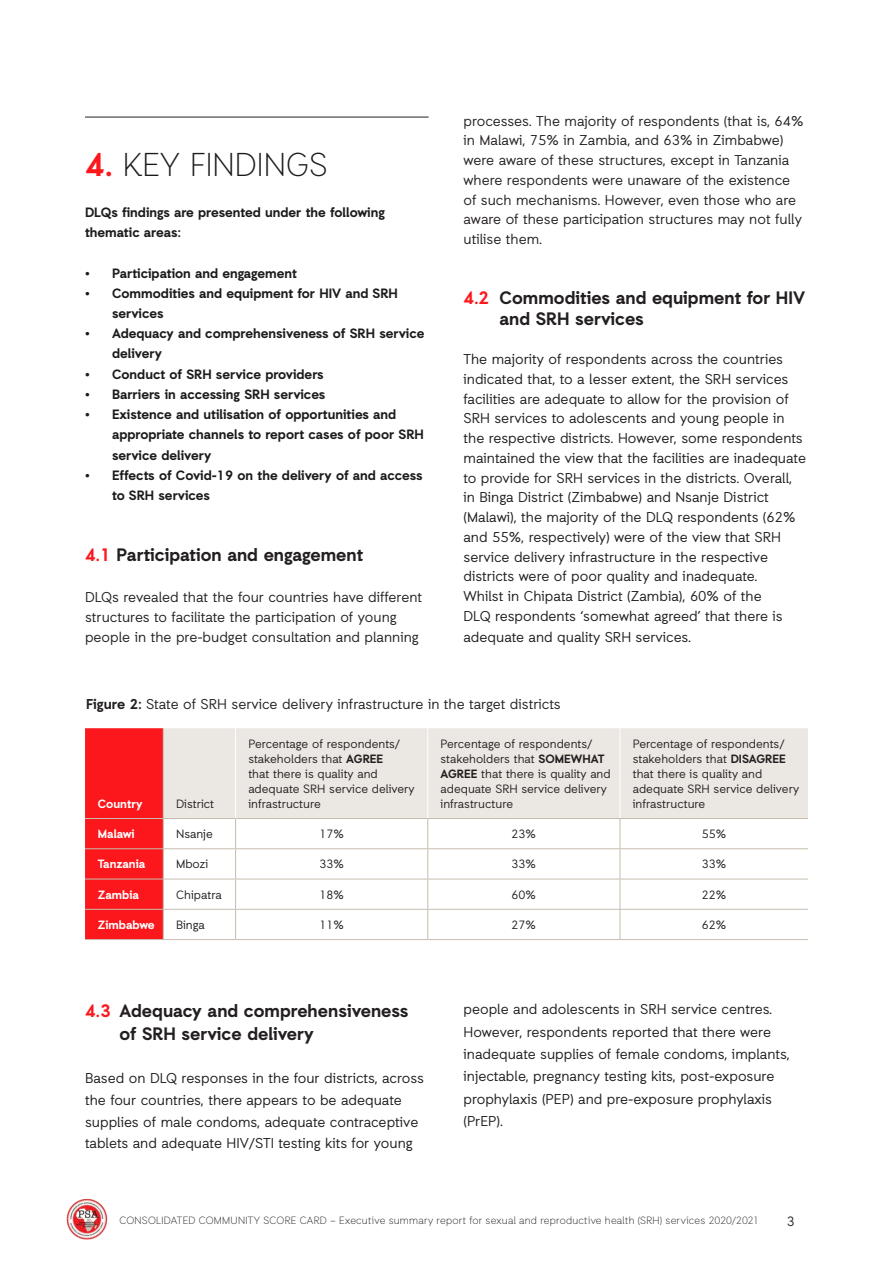
<style>
.page{position:relative;width:893px;height:1263px;background:#fff}
.page>*{position:absolute;margin:0;border:0;box-sizing:border-box;transform-origin:0 0}
.t1{font:300 33px "Auxilia";color:#1c1c1c}
.t2{font:700 18px "Auxilia";color:#231f20}
.t3{font:14.25px/19.8px "Auxilia";color:#1c1c1c}
.t4{font:14.25px/19.8px "Auxilia";color:#231f20}
.t5{font:700 13.5px/20.2px "Auxilia";color:#1c1c1c}
.t6{font:13.5px "Auxilia";color:#231f20}
.t7{font:12px/15px "Auxilia";color:#231f20}
.t8{font:12px "Auxilia";color:#1c1c1c}
.t9{font:700 12px "Auxilia";color:#fff}
.t10{font:300 10.5px "Auxilia";letter-spacing:.025em;color:#231f20}
.s1{font-weight:700;color:#fb171c}
.s2{color:#fb171c}
.s3{font-weight:700}
</style>
<div class="page">
<img style="left:66px;top:1199px;width:42px;height:41px">
<hr style="left:85px;top:117px;width:344px;height:1px;background:#231f20">
<div style="left:164px;top:728px;width:644px;height:90px;background:#ebe8e3"></div>
<hr style="left:427px;top:849px;width:1px;height:30px;background:#c6bdae">
<hr style="left:236px;top:879px;width:192px;height:1px;background:#c6bdae">
<hr style="left:428px;top:879px;width:192px;height:1px;background:#c6bdae">
<hr style="left:427px;top:879px;width:1px;height:30px;background:#c6bdae">
<hr style="left:236px;top:909px;width:192px;height:1px;background:#c6bdae">
<hr style="left:428px;top:909px;width:192px;height:1px;background:#c6bdae">
<svg style="left:427px;top:910px;width:1px;height:29px"></svg>
<hr style="left:236px;top:939px;width:192px;height:1px;background:#c6bdae">
<hr style="left:428px;top:939px;width:192px;height:1px;background:#c6bdae">
<hr style="left:85px;top:939px;width:78px;height:1px;background:#c6bdae">
<hr style="left:620px;top:849px;width:1px;height:30px;background:#c6bdae">
<hr style="left:620px;top:879px;width:188px;height:1px;background:#c6bdae">
<hr style="left:620px;top:879px;width:1px;height:30px;background:#c6bdae">
<hr style="left:620px;top:909px;width:188px;height:1px;background:#c6bdae">
<svg style="left:620px;top:910px;width:1px;height:29px"></svg>
<hr style="left:620px;top:939px;width:188px;height:1px;background:#c6bdae">
<hr style="left:427px;top:728px;width:1px;height:90px;background:#fff">
<hr style="left:620px;top:728px;width:1px;height:90px;background:#fff">
<hr style="left:236px;top:818px;width:192px;height:1px;background:#c6bdae">
<hr style="left:428px;top:818px;width:192px;height:1px;background:#c6bdae">
<svg style="left:427px;top:819px;width:1px;height:29px"></svg>
<hr style="left:620px;top:818px;width:188px;height:1px;background:#c6bdae">
<svg style="left:620px;top:819px;width:1px;height:29px"></svg>
<hr style="left:236px;top:848px;width:192px;height:1px;background:#c6bdae">
<hr style="left:428px;top:848px;width:192px;height:1px;background:#c6bdae">
<hr style="left:620px;top:848px;width:188px;height:1px;background:#c6bdae">
<hr style="left:163px;top:818px;width:73px;height:1px;background:#c6bdae">
<svg style="left:235px;top:819px;width:1px;height:29px"></svg>
<hr style="left:163px;top:848px;width:73px;height:1px;background:#c6bdae">
<hr style="left:235px;top:849px;width:1px;height:30px;background:#c6bdae">
<hr style="left:163px;top:879px;width:73px;height:1px;background:#c6bdae">
<hr style="left:235px;top:879px;width:1px;height:30px;background:#c6bdae">
<hr style="left:163px;top:909px;width:73px;height:1px;background:#c6bdae">
<svg style="left:85px;top:728px;width:79px;height:211px;background:#f91d21"></svg>
<svg style="left:235px;top:910px;width:1px;height:29px"></svg>
<hr style="left:163px;top:939px;width:73px;height:1px;background:#c6bdae">
<hr style="left:235px;top:728px;width:1px;height:90px;background:#fff">
<p class="t1" style="left:85px;top:144px;width:244px"><span class="s1">4.</span> KEY FINDINGS</p>
<p class="t5" style="left:85px;top:202px;width:301px">DLQs findings are presented under the following thematic areas:</p>
<p class="t5" style="left:85px;top:262px;width:213px">• Participation and engagement</p>
<p class="t5" style="left:112px;top:283px;width:287px;text-indent:-27px">• Commodities and equipment for HIV and SRH services</p>
<p class="t5" style="left:112px;top:323px;width:314px;text-indent:-27px">• Adequacy and comprehensiveness of SRH service delivery</p>
<p class="t5" style="left:85px;top:363px;width:240px">• Conduct of SRH service providers</p>
<p class="t5" style="left:85px;top:384px;width:242px">• Barriers in accessing SRH services</p>
<p class="t5" style="left:112px;top:404px;width:313px;text-indent:-27px">• Existence and utilisation of opportunities and appropriate channels to report cases of poor SRH service delivery</p>
<p class="t5" style="left:112px;top:464px;width:312px;text-indent:-27px">• Effects of Covid-19 on the delivery of and access to SRH services</p>
<p class="t2" style="left:85px;top:544px;width:280px"><span class="s2">4.1</span> Participation and engagement</p>
<p class="t4" style="left:85px;top:586px;width:339px;line-height:20.2px">DLQs revealed that the four countries have different structures to facilitate the participation of young people in the pre-budget consultation and planning</p>
<p class="t4" style="left:463px;top:110px;width:342px">processes. The majority of respondents (that is, 64% in Malawi, 75% in Zambia, and 63% in Zimbabwe) were aware of these structures, except in Tanzania where respondents were unaware of the existence of such mechanisms. However, even those who are aware of these participation structures may not fully utilise them.</p>
<p class="t2" style="left:463px;top:287px;width:343px"><span class="s2">4.2</span> Commodities and equipment for HIV</p>
<p class="t2" style="left:499px;top:307px;width:146px">and SRH services</p>
<p class="t3" style="left:463px;top:349px;width:344px">The majority of respondents across the countries indicated that, to a lesser extent, the SRH services facilities are adequate to allow for the provision of SRH services to adolescents and young people in the respective districts. However, some respondents maintained the view that the facilities are inadequate to provide for SRH services in the districts. Overall, in Binga District (Zimbabwe) and Nsanje District (Malawi), the majority of the DLQ respondents (62% and 55%, respectively) were of the view that SRH service delivery infrastructure in the respective districts were of poor quality and inadequate.<br>Whilst in Chipata District (Zambia), 60% of the<br>DLQ respondents ‘somewhat agreed’ that there is</p>
<p class="t3" style="left:463px;top:627px;width:229px">adequate and quality SRH services.</p>
<p class="t4" style="left:86px;top:694px;width:476px"><span class="s3">Figure 2:</span> State of SRH service delivery infrastructure in the target districts</p>
<p class="t9" style="left:98px;top:796px;width:46px">Country</p>
<p class="t7" style="left:176px;top:796px;width:40px">District</p>
<p class="t7" style="left:248px;top:736px;width:168px">Percentage of respondents/ stakeholders that <span class="s3">AGREE<br></span>that there is quality and adequate SRH service delivery infrastructure</p>
<p class="t7" style="left:441px;top:736px;width:172px">Percentage of respondents/ stakeholders that <span class="s3">SOMEWHAT<br>AGREE</span> that there is quality and adequate SRH service delivery infrastructure</p>
<p class="t7" style="left:633px;top:736px;width:168px">Percentage of respondents/ stakeholders that <span class="s3">DISAGREE </span>that there is quality and adequate SRH service delivery infrastructure</p>
<p class="t9" style="left:98px;top:826px;width:38px">Malawi</p>
<p class="t8" style="left:176px;top:827px;width:38px">Nsanje</p>
<p class="t8" style="left:319px;top:827px;width:26px">17%</p>
<p class="t8" style="left:512px;top:827px;width:26px">23%</p>
<p class="t8" style="left:702px;top:827px;width:26px">55%</p>
<p class="t9" style="left:98px;top:857px;width:49px">Tanzania</p>
<p class="t8" style="left:176px;top:857px;width:34px">Mbozi</p>
<p class="t8" style="left:319px;top:857px;width:26px">33%</p>
<p class="t8" style="left:512px;top:857px;width:26px">33%</p>
<p class="t8" style="left:702px;top:857px;width:26px">33%</p>
<p class="t9" style="left:98px;top:887px;width:43px">Zambia</p>
<p class="t8" style="left:176px;top:887px;width:47px">Chipatra</p>
<p class="t8" style="left:319px;top:887px;width:26px">18%</p>
<p class="t8" style="left:512px;top:887px;width:26px">60%</p>
<p class="t8" style="left:702px;top:887px;width:26px">22%</p>
<p class="t9" style="left:98px;top:917px;width:58px">Zimbabwe</p>
<p class="t8" style="left:176px;top:917px;width:30px">Binga</p>
<p class="t8" style="left:319px;top:917px;width:26px">11%</p>
<p class="t8" style="left:512px;top:917px;width:26px">27%</p>
<p class="t8" style="left:702px;top:917px;width:26px">62%</p>
<p class="t2" style="left:85px;top:999px;width:325px"><span class="s2">4.3</span> Adequacy and comprehensiveness</p>
<p class="t2" style="left:120px;top:1023px;width:196px">of SRH service delivery</p>
<p class="t3" style="left:85px;top:1067px;width:340px;line-height:21.6px">Based on DLQ responses in the four districts, across the four countries, there appears to be adequate supplies of male condoms, adequate contraceptive tablets and adequate HIV/STI testing kits for young</p>
<p class="t3" style="left:463px;top:998px;width:328px;line-height:22.4px">people and adolescents in SRH service centres.<br>However, respondents reported that there were inadequate supplies of female condoms, implants, injectable, pregnancy testing kits, post-exposure prophylaxis (PEP) and pre-exposure prophylaxis (PrEP).</p>
<p class="t10" style="left:119px;top:1214px;width:641px">CONSOLIDATED COMMUNITY SCORE CARD – Executive summary report for sexual and reproductive health (SRH) services 2020/2021</p>
<p class="t6" style="left:787px;top:1213px;width:9px">3</p>
</div>
